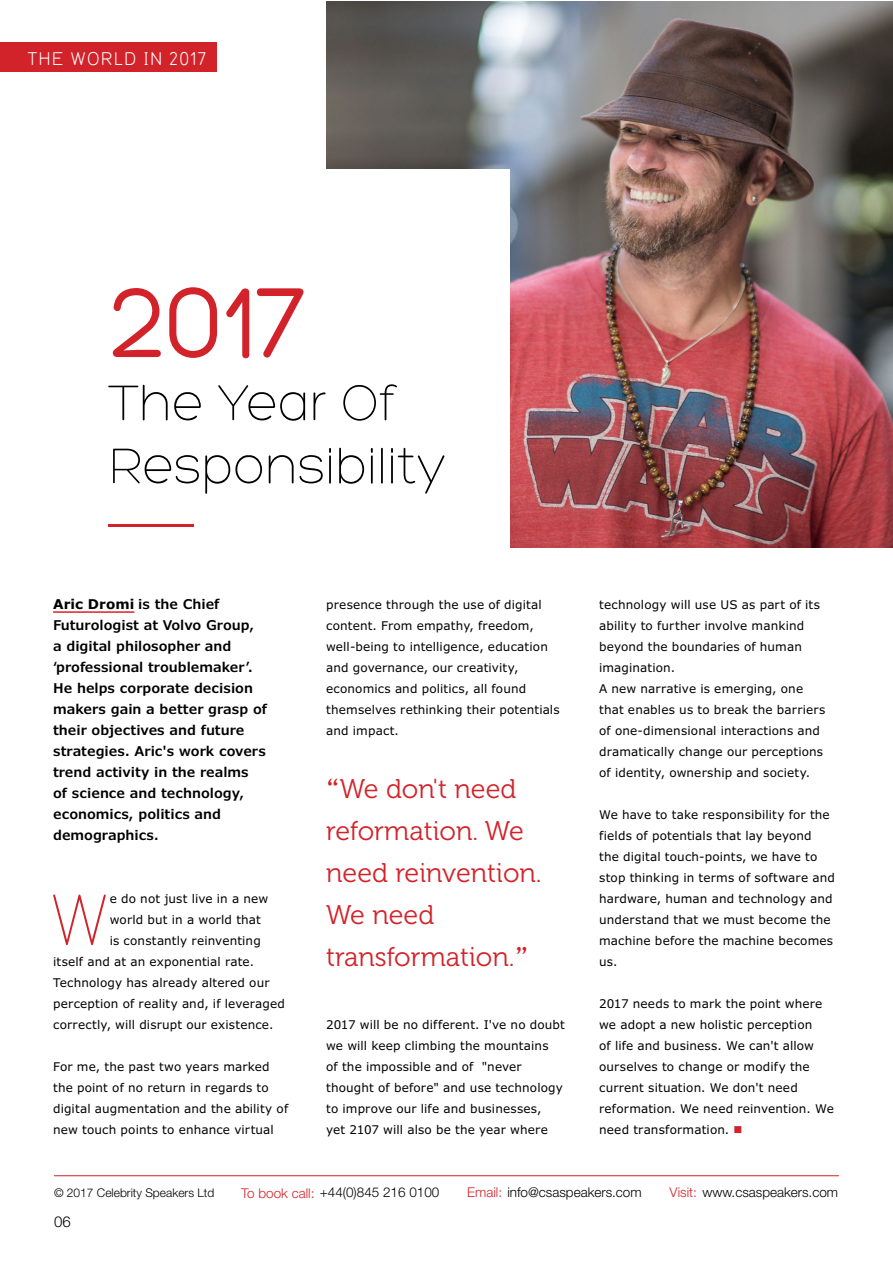
<style>
.page{position:relative;width:893px;height:1263px;background:#fff}
.page>*{position:absolute;margin:0;border:0;box-sizing:border-box;transform-origin:0 0}
.t1{font:108px "Hero";color:#d2232a;scale:.95 1}
.t2{font:300 70.8px "Typ 1451";color:#d2232a}
.t3{font:300 54px/63px "Hero";color:#000;scale:.95 1}
.t4{font:27px/42px "Museo 300";color:#d2232a}
.t5{font:18px "Typ 1451";letter-spacing:.05em;color:#fff}
.t6{font:300 15px "Helvetica Neue";color:#000}
.t7{font:600 13.5px/21px "Verdana Pro";color:#000}
.t8{font:300 13.5px "Helvetica Neue";color:#000}
.t9{font:12px/21px "Verdana Pro";letter-spacing:.01em;color:#000}
.t10{font:300 12px "Helvetica Neue";color:#000}
.s1{font-weight:700}
.s2{font-family:"Novecento";font-weight:600}
.s3{color:#d2232a}
</style>
<div class="page">
<hr style="left:54px;top:1175px;width:785px;height:1px;background:#d2232a">
<img style="left:326px;top:1px;width:566px;height:546px">
<div style="left:53px;top:169px;width:456px;height:399px;background:#fff"></div>
<hr style="left:53px;top:611px;width:81px;height:2px;background:#d72229">
<div style="left:0;top:42px;width:216px;height:30px;background:#d2232a"></div>
<hr style="left:108px;top:524px;width:85px;height:2px;background:#d2232a">
<h3 class="t5" style="left:28px;top:46px;width:180px">THE WORLD IN 2017</h3>
<h1 class="t1" style="left:108px;top:267px;width:211px">2017</h1>
<h3 class="t3" style="left:108px;top:372px;width:356px">The Year Of<br>Responsibility</h3>
<p class="t7" style="left:53px;top:594px;width:215px"><span class="s1">Aric Dromi</span> is the Chief<br>Futurologist at Volvo Group,<br>a digital philosopher and ‘professional troublemaker’.<br>He helps corporate decision makers gain a better grasp of their objectives and future strategies. Aric's work covers trend activity in the realms<br>of science and technology, economics, politics and demographics.</p>
<h2 class="t2" style="left:49px;top:872px;width:62px">W</h2>
<p class="t9" style="left:110px;top:888px;width:160px">e do not just live in a new</p>
<p class="t9" style="left:110px;top:909px;width:153px">world but in a world that</p>
<p class="t9" style="left:110px;top:930px;width:153px">is constantly reinventing</p>
<p class="t9" style="left:53px;top:951px;width:203px">itself and at an exponential rate.</p>
<p class="t9" style="left:53px;top:972px;width:218px">Technology has already altered our</p>
<p class="t9" style="left:53px;top:993px;width:233px">perception of reality and, if leveraged</p>
<p class="t9" style="left:53px;top:1014px;width:222px">correctly, will disrupt our existence.</p>
<p class="t9" style="left:53px;top:1056px;width:237px">For me, the past two years marked the point of no return in regards to digital augmentation and the ability of new touch points to enhance virtual</p>
<p class="t9" style="left:326px;top:594px;width:235px">presence through the use of digital content. From empathy, freedom, well-being to intelligence, education and governance, our creativity, economics and politics, all found themselves rethinking their potentials and impact.</p>
<h3 class="t4" style="left:326px;top:768px;width:217px"><span class="s2">“</span>We don't need reformation. We need reinvention.<br>We need transformation.<span class="s2">”</span></h3>
<p class="t9" style="left:326px;top:1014px;width:240px">2017 will be no different. I've no doubt we will keep climbing the mountains<br>of the impossible and of "never thought of before" and use technology to improve our life and businesses,<br>yet 2107 will also be the year where</p>
<p class="t9" style="left:599px;top:594px;width:228px">technology will use US as part of its ability to further involve mankind beyond the boundaries of human imagination.<br>A new narrative is emerging, one that enables us to break the barriers of one-dimensional interactions and dramatically change our perceptions of identity, ownership and society.</p>
<p class="t9" style="left:599px;top:804px;width:237px">We have to take responsibility for the fields of potentials that lay beyond<br>the digital touch-points, we have to stop thinking in terms of software and hardware, human and technology and understand that we must become the machine before the machine becomes us.</p>
<p class="t9" style="left:599px;top:993px;width:236px">2017 needs to mark the point where we adopt a new holistic perception<br>of life and business. We can't allow ourselves to change or modify the current situation. We don't need reformation. We need reinvention. We need transformation. <span class="s3">■</span></p>
<p class="t10" style="left:54px;top:1185px;width:162px">© 2017 Celebrity Speakers Ltd</p>
<p class="t8" style="left:241px;top:1184px;width:200px"><span class="s3">To book call:</span> +44(0)845 216 0100</p>
<p class="t8" style="left:467px;top:1184px;width:176px"><span class="s3">Email:</span> info@csaspeakers.com</p>
<p class="t8" style="left:670px;top:1184px;width:170px"><span class="s3">Visit:</span> www.csaspeakers.com</p>
<p class="t6" style="left:54px;top:1212px;width:18px">06</p>
</div>
